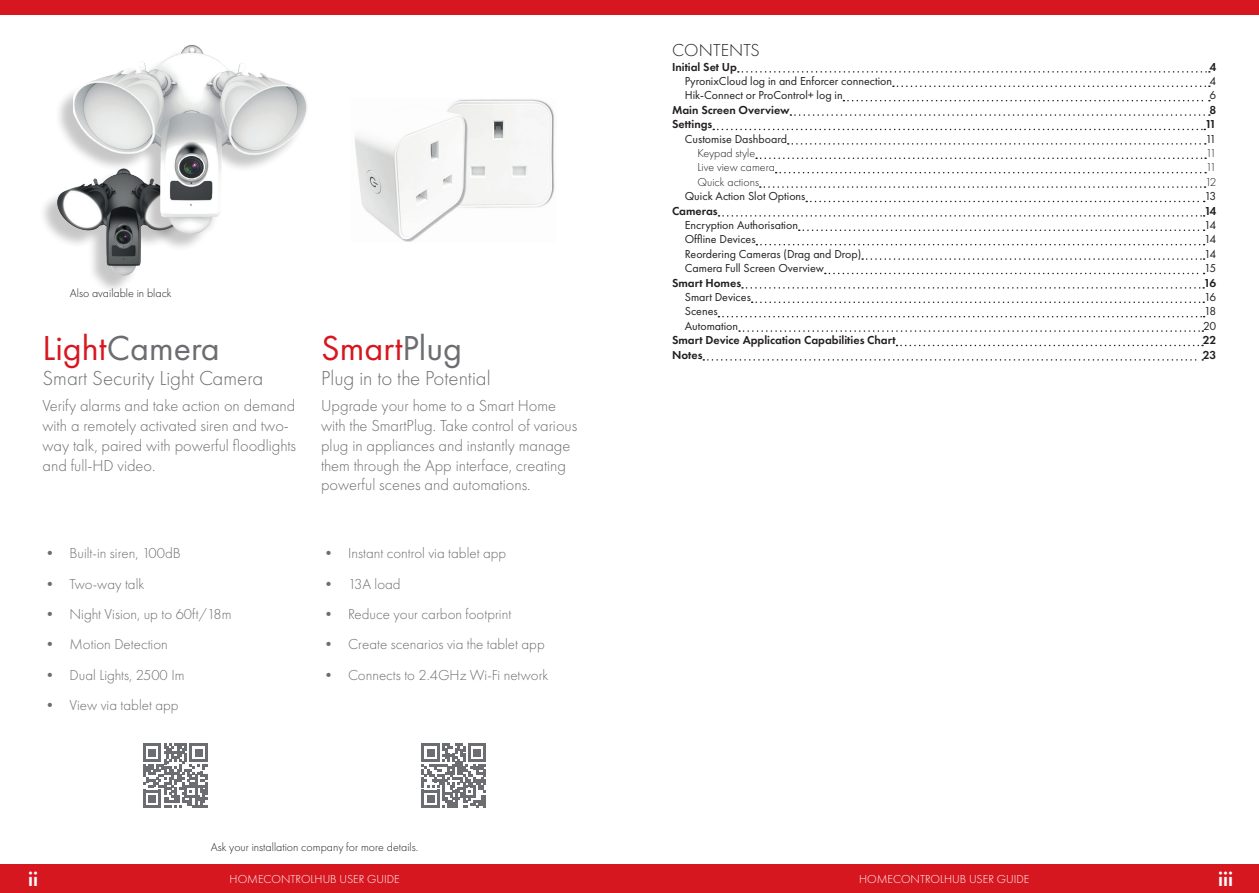
<style>
.page{position:relative;width:1259px;height:893px;background:#fff}
.page>*{position:absolute;margin:0;border:0;box-sizing:border-box;transform-origin:0 0}
.t1{font:36px "Futura PT";color:#6c6d70}
.t2{font:36px "Futura PT";color:#d7171f}
.t3{font:300 21px "Futura PT";color:#6c6d70}
.t4{font:600 21px "Futura PT";color:#fff}
.t5{font:300 18px "Futura PT";letter-spacing:.01em;color:#231f20}
.t6{font:300 16.5px/19.8px "Futura PT";color:#6c6d70}
.t7{font:300 15px "Futura PT";color:#6c6d70}
.t8{font:12px "Futura PT";color:#231f20}
.t9{font:600 12px "Futura PT";color:#231f20}
.t10{font:300 12px "Futura PT";color:#231f20}
.t11{font:300 12px "Futura PT";color:#fff}
.s1{color:#d7171f}
.s2{color:#6c6d70}
</style>
<div class="page">
<div style="left:0;top:865px;width:1259px;height:28px;background:#d7171f"></div>
<div style="left:0;top:0;width:1259px;height:14px;background:#d7171f"></div>
<svg style="left:738px;top:71px;width:471px;height:2px"></svg>
<svg style="left:893px;top:86px;width:316px;height:1px"></svg>
<svg style="left:843px;top:100px;width:366px;height:1px"></svg>
<svg style="left:790px;top:114px;width:419px;height:2px"></svg>
<svg style="left:713px;top:129px;width:492px;height:1px"></svg>
<svg style="left:787px;top:143px;width:418px;height:2px"></svg>
<svg style="left:756px;top:158px;width:450px;height:1px"></svg>
<svg style="left:775px;top:172px;width:431px;height:1px"></svg>
<svg style="left:760px;top:186px;width:445px;height:2px"></svg>
<svg style="left:806px;top:201px;width:398px;height:1px"></svg>
<svg style="left:718px;top:215px;width:486px;height:2px"></svg>
<svg style="left:798px;top:230px;width:406px;height:1px"></svg>
<svg style="left:756px;top:244px;width:448px;height:1px"></svg>
<svg style="left:862px;top:258px;width:342px;height:2px"></svg>
<svg style="left:825px;top:273px;width:379px;height:1px"></svg>
<svg style="left:742px;top:287px;width:462px;height:2px"></svg>
<svg style="left:751px;top:302px;width:453px;height:1px"></svg>
<svg style="left:718px;top:316px;width:486px;height:1px"></svg>
<svg style="left:739px;top:330px;width:464px;height:2px"></svg>
<svg style="left:896px;top:345px;width:307px;height:1px"></svg>
<svg style="left:703px;top:359px;width:500px;height:2px"></svg>
<div style="left:39px;top:171px;width:148px;height:123px;background:#231f20;opacity:.25"></div>
<img style="left:50px;top:171px;width:137px;height:108px">
<div style="left:55px;top:48px;width:251px;height:204px;background:#231f20;opacity:.25"></div>
<img style="left:73px;top:45px;width:234px;height:190px">
<svg style="left:143px;top:743px;width:65px;height:65px"></svg>
<svg style="left:421px;top:743px;width:65px;height:65px"></svg>
<img style="left:355px;top:99px;width:200px;height:143px">
<p class="t10" style="left:70px;top:286px;width:103px">Also available in black</p>
<h1 class="t1" style="left:43px;top:326px;width:179px"><span class="s1">Light</span>Camera</h1>
<p class="t3" style="left:43px;top:366px;width:222px">Smart Security Light Camera</p>
<h1 class="t2" style="left:321px;top:326px;width:142px">Smart<span class="s2">Plug</span></h1>
<p class="t3" style="left:321px;top:366px;width:171px">Plug in to the Potential</p>
<p class="t6" style="left:43px;top:396px;width:255px">Verify alarms and take action on demand with a remotely activated siren and two&shy;way talk, paired with powerful floodlights and full-HD video.</p>
<p class="t6" style="left:321px;top:396px;width:258px">Upgrade your home to a Smart Home with the SmartPlug. Take control of various plug in appliances and instantly manage them through the App interface, creating powerful scenes and automations.</p>
<p class="t7" style="left:43px;top:545px;width:140px">• Built-in siren, 100dB</p>
<p class="t7" style="left:321px;top:545px;width:187px">• Instant control via tablet app</p>
<p class="t7" style="left:43px;top:575px;width:103px">• Two-way talk</p>
<p class="t7" style="left:321px;top:575px;width:81px">• 13A load</p>
<p class="t7" style="left:43px;top:605px;width:191px">• Night Vision, up to 60ft/18m</p>
<p class="t7" style="left:321px;top:605px;width:192px">• Reduce your carbon footprint</p>
<p class="t7" style="left:43px;top:636px;width:127px">• Motion Detection</p>
<p class="t7" style="left:321px;top:636px;width:225px">• Create scenarios via the tablet app</p>
<p class="t7" style="left:43px;top:666px;width:143px">• Dual Lights, 2500 Im</p>
<p class="t7" style="left:321px;top:666px;width:229px">• Connects to 2.4GHz Wi-Fi network</p>
<p class="t7" style="left:43px;top:697px;width:138px">• View via tablet app</p>
<p class="t10" style="left:211px;top:840px;width:209px">Ask your installation company for more details.</p>
<p class="t5" style="left:672px;top:40px;width:89px">CONTENTS</p>
<p class="t9" style="left:672px;top:59px;width:67px">Initial Set Up</p>
<p class="t9" style="left:1209px;top:59px;width:8px">4</p>
<p class="t8" style="left:685px;top:74px;width:209px">PyronixCloud log in and Enforcer connection</p>
<p class="t8" style="left:1209px;top:74px;width:8px">4</p>
<p class="t8" style="left:685px;top:88px;width:159px">Hik-Connect or ProControl+ log in</p>
<p class="t8" style="left:1209px;top:88px;width:8px">6</p>
<p class="t9" style="left:672px;top:102px;width:119px">Main Screen Overview</p>
<p class="t9" style="left:1209px;top:102px;width:8px">8</p>
<p class="t9" style="left:672px;top:117px;width:42px">Settings</p>
<p class="t9" style="left:1205px;top:117px;width:13px">11</p>
<p class="t8" style="left:685px;top:132px;width:104px">Customise Dashboard</p>
<p class="t8" style="left:1205px;top:132px;width:12px">11</p>
<p class="t10" style="left:697px;top:146px;width:59px">Keypad style</p>
<p class="t10" style="left:1205px;top:146px;width:12px">11</p>
<p class="t10" style="left:697px;top:161px;width:79px">Live view camera</p>
<p class="t10" style="left:1205px;top:161px;width:12px">11</p>
<p class="t10" style="left:697px;top:175px;width:63px">Quick actions</p>
<p class="t10" style="left:1205px;top:175px;width:13px">12</p>
<p class="t8" style="left:685px;top:189px;width:122px">Quick Action Slot Options</p>
<p class="t8" style="left:1204px;top:189px;width:13px">13</p>
<p class="t9" style="left:672px;top:203px;width:47px">Cameras</p>
<p class="t9" style="left:1204px;top:203px;width:14px">14</p>
<p class="t8" style="left:685px;top:218px;width:115px">Encryption Authorisation</p>
<p class="t8" style="left:1204px;top:218px;width:14px">14</p>
<p class="t8" style="left:685px;top:232px;width:72px">Offline Devices</p>
<p class="t8" style="left:1204px;top:232px;width:14px">14</p>
<p class="t8" style="left:685px;top:247px;width:178px">Reordering Cameras (Drag and Drop)</p>
<p class="t8" style="left:1204px;top:247px;width:14px">14</p>
<p class="t8" style="left:685px;top:261px;width:141px">Camera Full Screen Overview</p>
<p class="t8" style="left:1204px;top:261px;width:14px">15</p>
<p class="t9" style="left:672px;top:275px;width:71px">Smart Homes</p>
<p class="t9" style="left:1204px;top:275px;width:14px">16</p>
<p class="t8" style="left:685px;top:290px;width:68px">Smart Devices</p>
<p class="t8" style="left:1204px;top:290px;width:14px">16</p>
<p class="t8" style="left:685px;top:304px;width:34px">Scenes</p>
<p class="t8" style="left:1204px;top:304px;width:14px">18</p>
<p class="t8" style="left:685px;top:319px;width:55px">Automation</p>
<p class="t8" style="left:1203px;top:319px;width:15px">20</p>
<p class="t9" style="left:672px;top:333px;width:225px">Smart Device Application Capabilities Chart</p>
<p class="t9" style="left:1202px;top:333px;width:15px">22</p>
<p class="t9" style="left:672px;top:347px;width:32px">Notes</p>
<p class="t9" style="left:1203px;top:347px;width:15px">23</p>
<p class="t4" style="left:28px;top:866px;width:11px">ii</p>
<p class="t11" style="left:230px;top:872px;width:172px">HOMECONTROLHUB USER GUIDE</p>
<p class="t11" style="left:859px;top:872px;width:172px">HOMECONTROLHUB USER GUIDE</p>
<p class="t4" style="left:1218px;top:866px;width:16px">iii</p>
</div>
